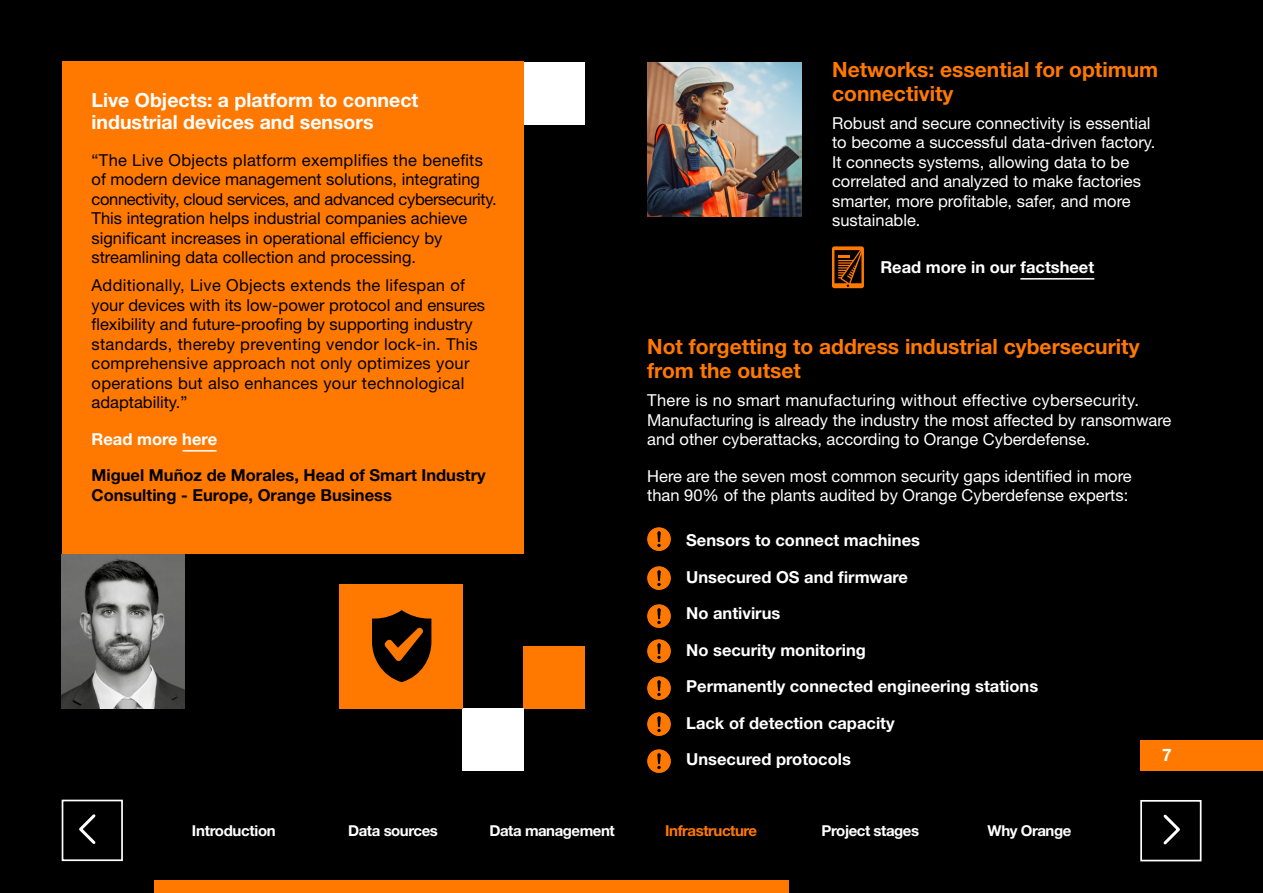
<style>
.page{position:relative;width:1263px;height:893px;background:#000}
.page>*{position:absolute;margin:0;border:0;box-sizing:border-box;transform-origin:0 0}
.t1{font:700 21px/24px "Helvetica Neue LT Std";color:#ff7900}
.t2{font:700 19.5px/22.5px "Helvetica Neue LT Std";color:#fff}
.t3{font:700 17.25px "Helvetica Neue LT Std";color:#fff}
.t4{font:16.5px/19.5px "Helvetica Neue LT Std";color:#fff}
.t5{font:16.5px/19.5px "Helvetica Neue LT Std";letter-spacing:.02em;color:#000}
.t6{font:16.5px/19.5px "Helvetica Neue LT Std";color:#000}
.t7{font:700 16.5px "Helvetica Neue LT Std";color:#fff}
.t8{font:700 16.5px/19.5px "Helvetica Neue LT Std";color:#000}
.t9{font:700 15px "Helvetica Neue LT Std";letter-spacing:-.03em;color:#fff}
.t10{font:700 15px "Helvetica Neue LT Std";letter-spacing:-.03em;color:#ff7900}
</style>
<div class="page">
<div style="left:1140px;top:740px;width:123px;height:30px;background:#ff7900"></div>
<svg style="left:1163px;top:814px;width:17px;height:31px"></svg>
<div style="left:1140px;top:800px;width:61px;height:61px;border:2px solid #fff"></div>
<svg style="left:79px;top:814px;width:17px;height:30px"></svg>
<div style="left:62px;top:800px;width:61px;height:61px;border:2px solid #fff"></div>
<div style="left:524px;top:646px;width:61px;height:63px;background:#ff7900"></div>
<div style="left:462px;top:709px;width:62px;height:62px;background:#fff"></div>
<div style="left:524px;top:62px;width:61px;height:62px;background:#fff"></div>
<div style="left:339px;top:584px;width:123px;height:125px;background:#ff7900"></div>
<div style="left:154px;top:880px;width:635px;height:13px;background:#ff7900"></div>
<div style="left:62px;top:62px;width:462px;height:492px;background:#ff7900"></div>
<img style="left:61px;top:554px;width:124px;height:154px">
<hr style="left:183px;top:450px;width:34px;height:2px;background:#fff">
<svg style="left:832px;top:246px;width:32px;height:42px"></svg>
<hr style="left:1020px;top:278px;width:74px;height:2px;background:#fff">
<img style="left:647px;top:62px;width:154px;height:154px">
<img style="left:647px;top:527px;width:24px;height:24px">
<img style="left:647px;top:566px;width:24px;height:24px">
<img style="left:647px;top:604px;width:24px;height:24px">
<img style="left:647px;top:639px;width:24px;height:24px">
<img style="left:647px;top:676px;width:24px;height:24px">
<img style="left:647px;top:712px;width:24px;height:24px">
<img style="left:647px;top:749px;width:24px;height:24px">
<svg style="left:372px;top:610px;width:59px;height:72px"></svg>
<p class="t2" style="left:92px;top:88px;width:328px">Live Objects: a platform to connect industrial devices and sensors</p>
<p class="t6" style="left:92px;top:150px;width:407px">“The Live Objects platform exemplifies the benefits of modern device management solutions, integrating connectivity, cloud services, and advanced cybersecurity.<br>This integration helps industrial companies achieve significant increases in operational efficiency by streamlining data collection and processing.</p>
<p class="t5" style="left:92px;top:275px;width:395px">Additionally, Live Objects extends the lifespan of your devices with its low-power protocol and ensures flexibility and future-proofing by supporting industry standards, thereby preventing vendor lock-in. This comprehensive approach not only optimizes your operations but also enhances your technological adaptability.”</p>
<p class="t7" style="left:92px;top:429px;width:127px">Read more here</p>
<p class="t8" style="left:92px;top:465px;width:396px">Miguel Muñoz de Morales, Head of Smart Industry<br>Consulting - Europe, Orange Business</p>
<p class="t1" style="left:832px;top:57px;width:328px">Networks: essential for optimum connectivity</p>
<p class="t4" style="left:832px;top:113px;width:325px">Robust and secure connectivity is essential to become a successful data‑driven factory.<br>It connects systems, allowing data to be correlated and analyzed to make factories smarter, more profitable, safer, and more sustainable.</p>
<p class="t7" style="left:880px;top:257px;width:215px">Read more in our factsheet</p>
<p class="t1" style="left:647px;top:334px;width:494px">Not forgetting to address industrial cybersecurity from the outset</p>
<p class="t4" style="left:647px;top:390px;width:526px">There is no smart manufacturing without effective cybersecurity.<br>Manufacturing is already the industry the most affected by ransomware and other cyberattacks, according to Orange Cyberdefense.</p>
<p class="t4" style="left:647px;top:466px;width:486px">Here are the seven most common security gaps identified in more than 90% of the plants audited by Orange Cyberdefense experts:</p>
<p class="t7" style="left:686px;top:530px;width:235px">Sensors to connect machines</p>
<p class="t7" style="left:686px;top:567px;width:223px">Unsecured OS and firmware</p>
<p class="t7" style="left:686px;top:603px;width:96px">No antivirus</p>
<p class="t7" style="left:686px;top:640px;width:181px">No security monitoring</p>
<p class="t7" style="left:686px;top:676px;width:353px">Permanently connected engineering stations</p>
<p class="t7" style="left:686px;top:713px;width:210px">Lack of detection capacity</p>
<p class="t7" style="left:686px;top:749px;width:166px">Unsecured protocols</p>
<p class="t3" style="left:1162px;top:744px;width:11px">7</p>
<p class="t9" style="left:192px;top:821px;width:85px">Introduction</p>
<p class="t9" style="left:348px;top:821px;width:91px">Data sources</p>
<p class="t9" style="left:489px;top:821px;width:127px">Data management</p>
<p class="t10" style="left:665px;top:821px;width:93px">Infrastructure</p>
<p class="t9" style="left:822px;top:821px;width:99px">Project stages</p>
<p class="t9" style="left:987px;top:821px;width:85px">Why Orange</p>
</div>
